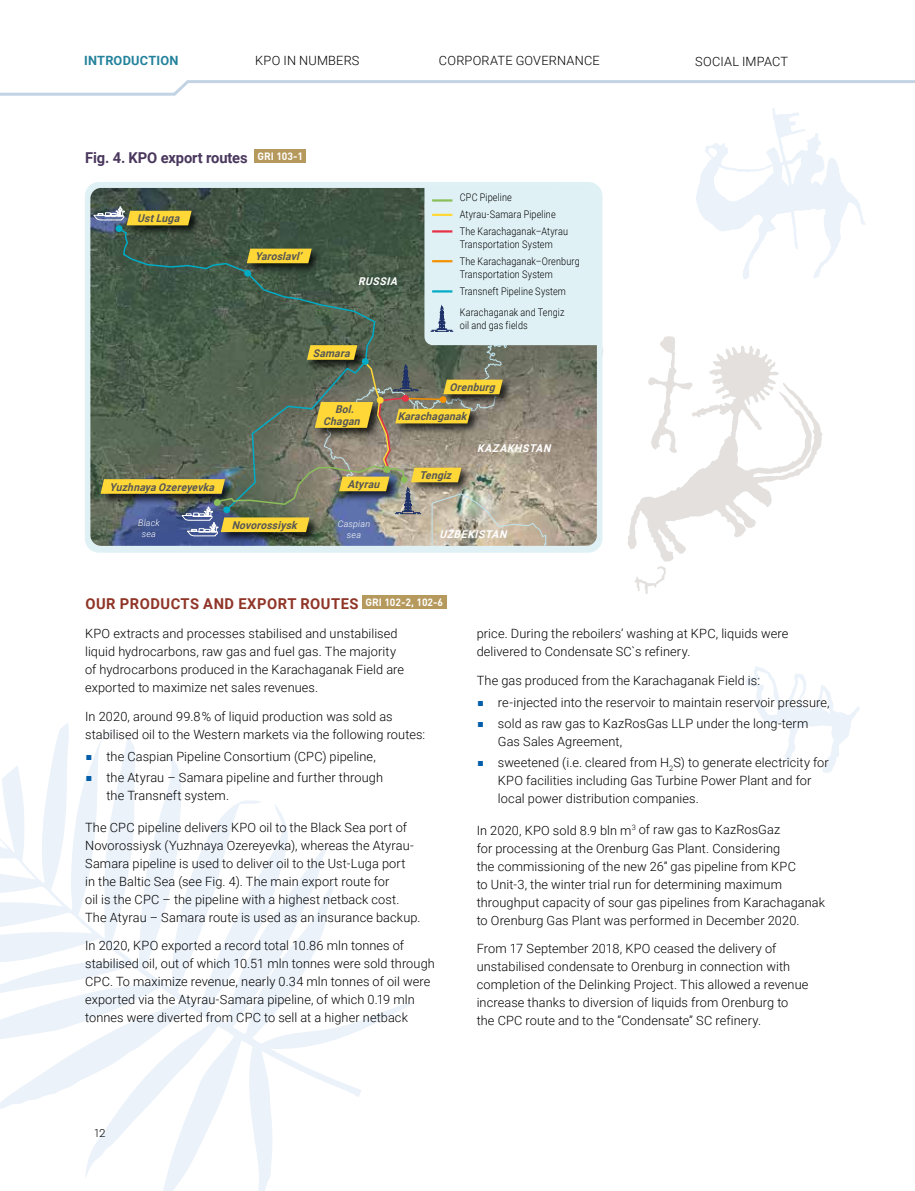
<style>
.page{position:relative;width:915px;height:1191px;background:#fff}
.page>*{position:absolute;margin:0;border:0;box-sizing:border-box;transform-origin:0 0}
.t1{font:700 15px "Roboto";letter-spacing:.035em;color:#903528}
.t2{font:700 15px "Roboto";letter-spacing:-.01em;color:#49375d}
.t3{font:300 12.75px/18px "Roboto";letter-spacing:.01em;color:#000}
.t4{font:700 12.75px "Roboto";letter-spacing:.015em;color:#24829c}
.t5{font:300 12px "Cera Pro";color:#000}
.t6{font:italic 700 10.8px/12.8px "Roboto";color:#565655;text-align:center;scale:.96 1}
.t7{font:italic 700 10.8px "Roboto";color:#fff;scale:.96 1}
.t8{font:300 10.5px/17.1px "Roboto";letter-spacing:.015em;color:#000;scale:.86 1}
.t9{font:italic 300 9px/10.8px "Roboto";letter-spacing:.02em;color:#fff;text-align:center}
.s1{font-family:"Montserrat";font-weight:100;color:#005daa}
</style>
<div class="page">
<svg style="left:0;top:723px;width:415px;height:468px"></svg>
<svg style="left:600px;top:335px;width:222px;height:259px"></svg>
<svg style="left:696px;top:108px;width:169px;height:171px"></svg>
<svg style="left:745px;top:666px;width:114px;height:107px"></svg>
<svg style="left:0;top:80px;width:914px;height:16px"></svg>
<div style="left:362px;top:595px;width:84px;height:14px;background:#b6995c"></div>
<div style="left:254px;top:149px;width:52px;height:14px;background:#b6995c"></div>
<div style="left:85px;top:182px;width:517px;height:371px;background:#e0f1f6;border-radius:14px"></div>
<svg style="left:93px;top:188px;width:504px;height:358px;background:#7d8674"></svg>
<p class="t4" style="left:84px;top:51px;width:96px">INTRODUCTION</p>
<p class="t3" style="left:255px;top:51px;width:106px">KPO IN NUMBERS</p>
<p class="t3" style="left:439px;top:51px;width:162px">CORPORATE GOVERNANCE</p>
<p class="t3" style="left:695px;top:52px;width:94px">SOCIAL IMPACT</p>
<p class="t2" style="left:85px;top:147px;width:219px">Fig. 4. KPO export routes <sup>GRI</sup> <sup>103-1</sup></p>
<p class="t6" style="left:137px;top:211px;width:49px">UstLuga</p>
<p class="t6" style="left:110px;top:480px;width:114px">YuzhnayaOzereyevka</p>
<p class="t6" style="left:255px;top:249px;width:53px">Yaroslavl’</p>
<p class="t7" style="left:358px;top:273px;width:46px">RUSSIA</p>
<p class="t6" style="left:313px;top:346px;width:43px">Samara</p>
<p class="t8" style="left:459px;top:189px;width:127px">CPC Pipeline<br>Atyrau-Samara Pipeline<br>The Karachaganak–Atyrau</p>
<p class="t8" style="left:459px;top:235px;width:141px">Transportation System<br>The Karachaganak–Orenburg</p>
<p class="t8" style="left:459px;top:265px;width:125px">Transportation System<br>Transneft Pipeline System</p>
<p class="t8" style="left:459px;top:305px;width:123px;line-height:12.6px">Karachaganak and Tengiz oil and gas fields</p>
<p class="t6" style="left:323px;top:402px;width:43px">Bol.<br>Chagan</p>
<p class="t6" style="left:347px;top:477px;width:38px">Atyrau</p>
<p class="t6" style="left:449px;top:380px;width:52px">Orenburg</p>
<p class="t6" style="left:397px;top:409px;width:77px">Karachaganak</p>
<p class="t6" style="left:419px;top:468px;width:38px">Tengiz</p>
<p class="t7" style="left:477px;top:441px;width:81px">KAZAKHSTAN</p>
<p class="t9" style="left:138px;top:517px;width:23px">Black sea</p>
<p class="t9" style="left:337px;top:518px;width:34px">Caspian sea</p>
<p class="t6" style="left:231px;top:518px;width:73px">Novorossiysk</p>
<p class="t7" style="left:439px;top:526px;width:75px">UZBEKISTAN</p>
<p class="t1" style="left:85px;top:593px;width:359px">OUR PRODUCTS AND EXPORT ROUTES <sup>GRI</sup> <sup>102-2,</sup> <sup>102-6</sup></p>
<p class="t3" style="left:85px;top:624px;width:320px">KPO extracts and processes stabilised and unstabilised liquid hydrocarbons, raw gas and fuel gas. The majority of hydrocarbons produced in the Karachaganak Field are exported to maximize net sales revenues.</p>
<p class="t3" style="left:85px;top:706px;width:341px">In 2020, around 99.8 % of liquid production was sold as stabilised oil to the Western markets via the following routes:</p>
<p class="t3" style="left:85px;top:747px;width:292px"><span class="s1">■</span> the Caspian Pipeline Consortium (CPC) pipeline,</p>
<p class="t3" style="left:106px;top:768px;width:278px;text-indent:-21px"><span class="s1">■</span> the Atyrau – Samara pipeline and further through the Transneft system.</p>
<p class="t3" style="left:85px;top:817px;width:337px">The CPC pipeline delivers KPO oil to the Black Sea port of Novorossiysk (Yuzhnaya Ozereyevka), whereas the Atyrau-Samara pipeline is used to deliver oil to the Ust-Luga port<br>in the Baltic Sea (see Fig. 4). The main export route for<br>oil is the CPC – the pipeline with a highest netback cost.<br>The Atyrau – Samara route is used as an insurance backup.</p>
<p class="t3" style="left:85px;top:936px;width:351px">In 2020, KPO exported a record total 10.86 mln tonnes of stabilised oil, out of which 10.51 mln tonnes were sold through CPC. To maximize revenue, nearly 0.34 mln tonnes of oil were exported via the Atyrau-Samara pipeline, of which 0.19 mln tonnes were diverted from CPC to sell at a higher netback</p>
<p class="t3" style="left:476px;top:624px;width:313px">price. During the reboilers’ washing at KPC, liquids were delivered to Condensate SC`s refinery.</p>
<p class="t3" style="left:476px;top:670px;width:285px">The gas produced from the Karachaganak Field is:</p>
<p class="t3" style="left:476px;top:693px;width:354px"><span class="s1">■</span> re-injected into the reservoir to maintain reservoir pressure,</p>
<p class="t3" style="left:498px;top:714px;width:312px;text-indent:-21px"><span class="s1">■</span> sold as raw gas to KazRosGas LLP under the long-term<br>Gas Sales Agreement,</p>
<p class="t3" style="left:498px;top:753px;width:332px;text-indent:-21px"><span class="s1">■</span> sweetened (i.e. cleared from H<sub>2</sub>S) to generate electricity for<br>KPO facilities including Gas Turbine Power Plant and for local power distribution companies.</p>
<p class="t3" style="left:476px;top:820px;width:350px">In 2020, KPO sold 8.9 bln m<sup>3</sup> of raw gas to KazRosGaz<br>for processing at the Orenburg Gas Plant. Considering<br>the commissioning of the new 26” gas pipeline from KPC<br>to Unit-3, the winter trial run for determining maximum throughput capacity of sour gas pipelines from Karachaganak to Orenburg Gas Plant was performed in December 2020.</p>
<p class="t3" style="left:476px;top:939px;width:333px">From 17 September 2018, KPO ceased the delivery of unstabilised condensate to Orenburg in connection with completion of the Delinking Project. This allowed a revenue increase thanks to diversion of liquids from Orenburg to the CPC route and to the “Condensate” SC refinery.</p>
<p class="t5" style="left:95px;top:1124px;width:13px">12</p>
</div>
